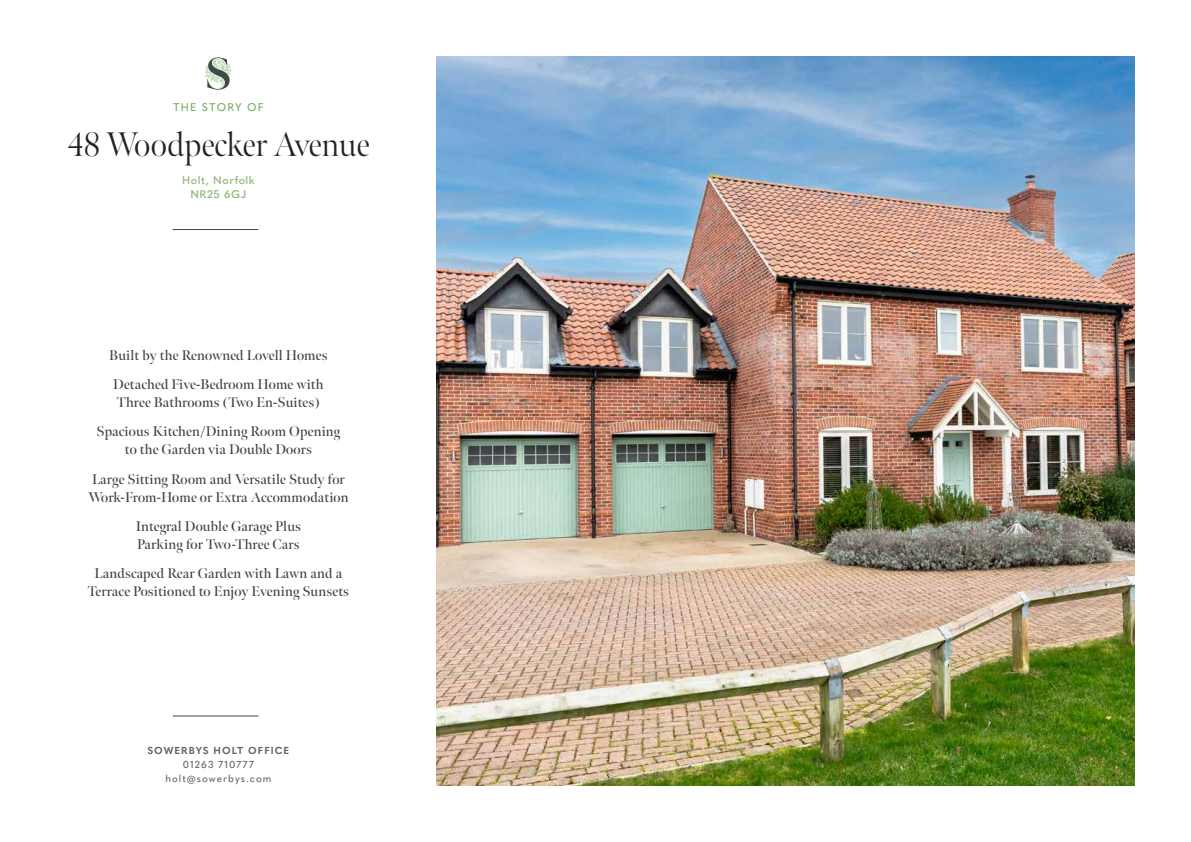
<style>
.page{position:relative;width:1191px;height:842px;background:#fff}
.page>*{position:absolute;margin:0;border:0;box-sizing:border-box;transform-origin:0 0}
.t1{font:300 34px "Meno Banner";color:#222223}
.t2{font:600 14px/29.3px "Meno Banner";letter-spacing:.01em;color:#434141;text-align:center}
.t3{font:600 11px/14px "Quasimoda";letter-spacing:.05em;color:#96ba81;text-align:center}
.t4{font:500 11px "Quasimoda";letter-spacing:.1em;color:#76aa62}
.t5{font:500 10px/14px "Quasimoda";letter-spacing:.1em;color:#5e6662;text-align:center}
.t6{font:700 10px "Quasimoda";letter-spacing:.1em;color:#5e6662}
</style>
<div class="page">
<img style="left:437px;top:57px;width:697px;height:728px">
<hr style="left:173px;top:715px;width:85px;height:1px;background:#3e4b47">
<hr style="left:173px;top:229px;width:85px;height:1px;background:#3e4b47">
<svg style="left:205px;top:57px;width:27px;height:33px"></svg>
<p class="t4" style="left:173px;top:99px;width:92px">THE STORY OF</p>
<h1 class="t1" style="left:67px;top:124px;width:303px">48 Woodpecker Avenue</h1>
<p class="t3" style="left:182px;top:172px;width:74px">Holt, Norfolk<br>NR25 6GJ</p>
<p class="t2" style="left:109px;top:340px;width:220px;text-align:left">Built by the Renowned Lovell Homes<br>Detached Five-Bedroom Home with</p>
<p class="t2" style="left:96px;top:388px;width:245px">Three Bathrooms (Two En-Suites)<br>Spacious Kitchen/Dining Room Opening</p>
<p class="t2" style="left:92px;top:435px;width:254px">to the Garden via Double Doors<br>Large Sitting Room and Versatile Study for</p>
<p class="t2" style="left:88px;top:482px;width:262px">Work-From-Home or Extra Accommodation<br>Integral Double Garage Plus</p>
<p class="t2" style="left:95px;top:530px;width:249px">Parking for Two-Three Cars<br>Landscaped Rear Garden with Lawn and a</p>
<p class="t2" style="left:88px;top:577px;width:263px">Terrace Positioned to Enjoy Evening Sunsets</p>
<p class="t6" style="left:147px;top:743px;width:143px">SOWERBYS HOLT OFFICE</p>
<p class="t5" style="left:165px;top:757px;width:107px">01263 710777 holt@sowerbys.com</p>
</div>
